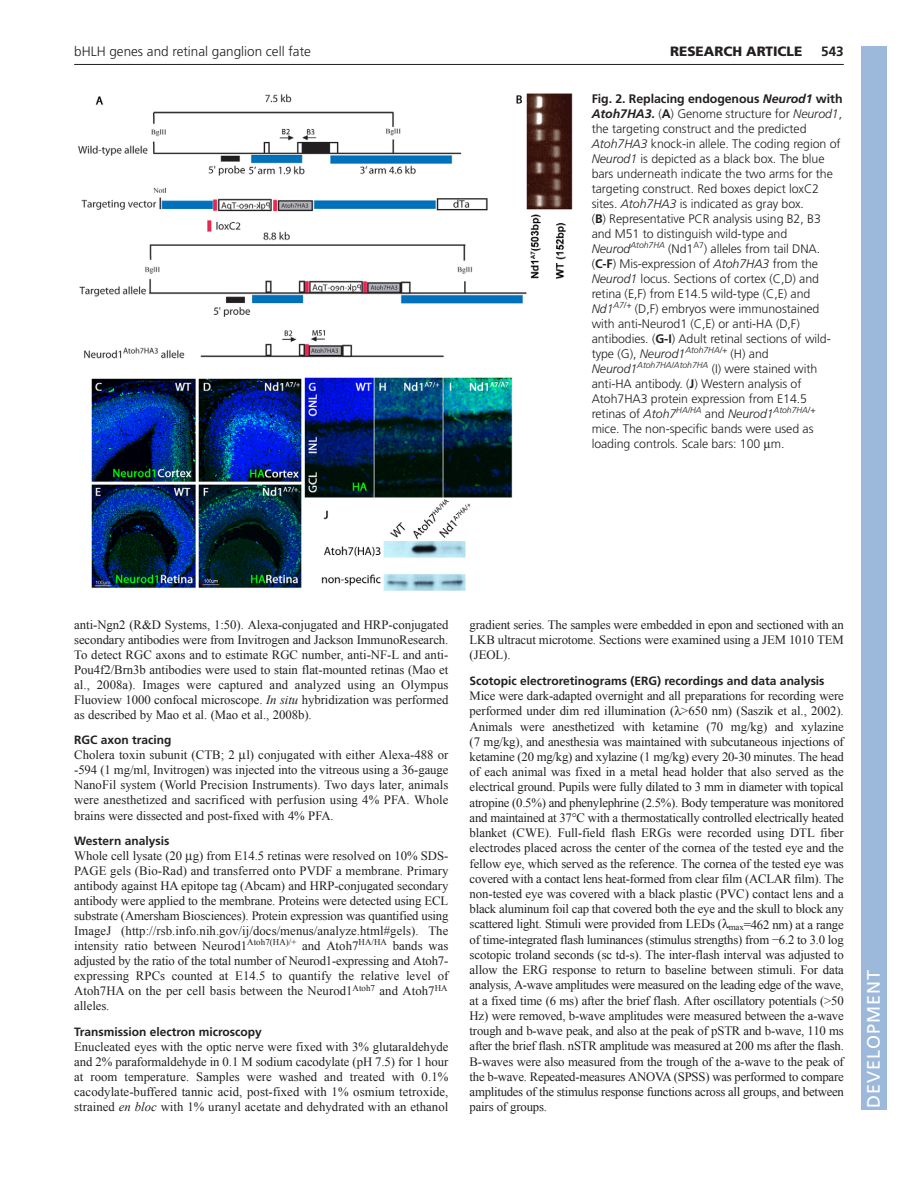
<style>
.page{position:relative;width:918px;height:1188px;background:#fff}
.page>*{position:absolute;margin:0;border:0;box-sizing:border-box;transform-origin:0 0}
.t1{font:18px "Frutiger LT Std";letter-spacing:.055em;color:#fff}
.t2{font:300 13.5px "Frutiger";color:#231f20}
.t3{font:900 13.5px "Frutiger LT Std";color:#231f20}
.t4{font:700 13.5px "Frutiger LT Std";color:#231f20}
.t5{font:12.75px/15.1px "Times New Roman";letter-spacing:-.005em;color:#231f20;text-align:justify}
.t6{font:300 12.3px/15px "Frutiger";letter-spacing:-.005em;color:#231f20}
.t7{font:700 12px "Frutiger LT Std";color:#231f20}
.t8{font:italic 300 8.7px "Frutiger";letter-spacing:-.005em;color:#231f20}
.s1{font-weight:700}
.s2{font-weight:700;font-style:italic}
.s3{font-style:italic}
.s4{font-style:normal;font-size:12.3px}
.s5{font-size:12.3px}
</style>
<div class="page">
<hr style="left:74px;top:64px;width:770px;height:1px;background:#231f20">
<img style="left:77px;top:93px;width:496px;height:498px">
<div style="left:861px;top:46px;width:25px;height:1064px;background:#9cb9db"></div>
<p class="t2" style="left:74px;top:46px;width:238px">bHLH genes and retinal ganglion cell fate</p>
<p class="t3" style="left:670px;top:46px;width:134px">RESEARCH ARTICLE</p>
<p class="t4" style="left:821px;top:46px;width:24px">543</p>
<p class="t6" style="left:592px;top:92px;width:252px"><span class="s1">Fig. 2. Replacing endogenous</span> <span class="s2">Neurod1</span> <span class="s1">with </span><span class="s2">Atoh7HA3</span><span class="s1">.</span> (<span class="s1">A</span>) Genome structure for <span class="s3">Neurod1</span>, the targeting construct and the predicted <span class="s3">Atoh7HA3</span> knock-in allele. The coding region of <span class="s3">Neurod1</span> is depicted as a black box. The blue bars underneath indicate the two arms for the targeting construct. Red boxes depict loxC2 sites. <span class="s3">Atoh7HA3</span> is indicated as gray box.<br>(<span class="s1">B</span>) Representative PCR analysis using B2, B3 and M51 to distinguish wild-type and <span class="s3">Neurod</span><sup>Atoh7HA</sup> (Nd1<sup>A7</sup>) alleles from tail DNA. (<span class="s1">C-F</span>) Mis-expression of <span class="s3">Atoh7HA3</span> from the <span class="s3">Neurod1</span> locus. Sections of cortex (C,D) and retina (E,F) from E14.5 wild-type (C,E) and <span class="s3">Nd1</span><sup>A7/+</sup> (D,F) embryos were immunostained with anti-Neurod1 (C,E) or anti-HA (D,F) antibodies. (<span class="s1">G-I</span>) Adult retinal sections of wild&shy;type (G), <span class="s3">Neurod1</span><sup>Atoh7HA/+</sup> (H) and <span class="s3">Neurod1</span><sup>Atoh7HA/Atoh7HA</sup> (I) were stained with anti-HA antibody. (<span class="s1">J</span>) Western analysis of Atoh7HA3 protein expression from E14.5</p>
<p class="t8" style="left:592px;top:407px;width:225px"><span class="s4">retinas of</span> <span class="s5">Atoh7</span>HA/HA <span class="s4">and</span> <span class="s5">Neurod1</span>Atoh7HA/+</p>
<p class="t6" style="left:592px;top:422px;width:223px">mice. The non-specific bands were used as loading controls. Scale bars: 100 m.</p>
<p class="t5" style="left:74px;top:617px;width:376px">anti-Ngn2 (R&amp;D Systems, 1:50). Alexa-conjugated and HRP-conjugated secondary antibodies were from Invitrogen and Jackson ImmunoResearch.<br>To detect RGC axons and to estimate RGC number, anti-NF-L and anti-Pou4f2/Brn3b antibodies were used to stain flat-mounted retinas (Mao et al., 2008a). Images were captured and analyzed using an Olympus Fluoview 1000 confocal microscope. <span class="s3">In situ</span> hybridization was performed as described by Mao et al. (Mao et al., 2008b).</p>
<p class="t7" style="left:74px;top:735px;width:99px">RGC axon tracing</p>
<p class="t5" style="left:74px;top:748px;width:376px">Cholera toxin subunit (CTB; 2 l) conjugated with either Alexa-488 or -594 (1 mg/ml, Invitrogen) was injected into the vitreous using a 36-gauge NanoFil system (World Precision Instruments). Two days later, animals were anesthetized and sacrificed with perfusion using 4% PFA. Whole brains were dissected and post-fixed with 4% PFA.</p>
<p class="t7" style="left:74px;top:836px;width:97px">Western analysis</p>
<p class="t5" style="left:74px;top:848px;width:376px">Whole cell lysate (20 g) from E14.5 retinas were resolved on 10% SDS-PAGE gels (Bio-Rad) and transferred onto PVDF a membrane. Primary antibody against HA epitope tag (Abcam) and HRP-conjugated secondary antibody were applied to the membrane. Proteins were detected using ECL substrate (Amersham Biosciences). Protein expression was quantified using ImageJ (http://rsb.info.nih.gov/ij/docs/menus/analyze.html#gels). The intensity ratio between Neurod1<sup>Atoh7(HA)/+</sup> and Atoh7<sup>HA/HA</sup> bands was adjusted by the ratio of the total number of Neurod1-expressing and Atoh7- expressing RPCs counted at E14.5 to quantify the relative level of Atoh7HA on the per cell basis between the Neurod1<sup>Atoh7</sup> and Atoh7<sup>HA </sup>alleles.</p>
<p class="t7" style="left:74px;top:1027px;width:189px">Transmission electron microscopy</p>
<p class="t5" style="left:74px;top:1039px;width:376px">Enucleated eyes with the optic nerve were fixed with 3% glutaraldehyde and 2% paraformaldehyde in 0.1 M sodium cacodylate (pH 7.5) for 1 hour at room temperature. Samples were washed and treated with 0.1% cacodylate-buffered tannic acid, post-fixed with 1% osmium tetroxide, strained <span class="s3">en bloc</span> with 1% uranyl acetate and dehydrated with an ethanol</p>
<p class="t5" style="left:470px;top:617px;width:376px">gradient series. The samples were embedded in epon and sectioned with an LKB ultracut microtome. Sections were examined using a JEM 1010 TEM (JEOL).</p>
<p class="t7" style="left:470px;top:676px;width:357px">Scotopic electroretinograms (ERG) recordings and data analysis</p>
<p class="t5" style="left:470px;top:688px;width:376px">Mice were dark-adapted overnight and all preparations for recording were performed under dim red illumination (●&gt;650 nm) (Saszik et al., 2002).<br>Animals were anesthetized with ketamine (70 mg/kg) and xylazine (7 mg/kg), and anesthesia was maintained with subcutaneous injections of ketamine (20 mg/kg) and xylazine (1 mg/kg) every 20-30 minutes. The head of each animal was fixed in a metal head holder that also served as the electrical ground. Pupils were fully dilated to 3 mm in diameter with topical atropine (0.5%) and phenylephrine (2.5%). Body temperature was monitored and maintained at 37°C with a thermostatically controlled electrically heated blanket (CWE). Full-field flash ERGs were recorded using DTL fiber electrodes placed across the center of the cornea of the tested eye and the fellow eye, which served as the reference. The cornea of the tested eye was covered with a contact lens heat-formed from clear film (ACLAR film). The non-tested eye was covered with a black plastic (PVC) contact lens and a black aluminum foil cap that covered both the eye and the skull to block any scattered light. Stimuli were provided from LEDs (●<sub>max</sub>=462 nm) at a range of time-integrated flash luminances (stimulus strengths) from −6.2 to 3.0 log scotopic troland seconds (sc td-s). The inter-flash interval was adjusted to allow the ERG response to return to baseline between stimuli. For data analysis, A-wave amplitudes were measured on the leading edge of the wave, at a fixed time (6 ms) after the brief flash. After oscillatory potentials (&gt;50<br>Hz) were removed, b-wave amplitudes were measured between the a-wave trough and b-wave peak, and also at the peak of pSTR and b-wave, 110 ms after the brief flash. nSTR amplitude was measured at 200 ms after the flash.<br>B-waves were also measured from the trough of the a-wave to the peak of the b-wave. Repeated-measures ANOVA (SPSS) was performed to compare amplitudes of the stimulus response functions across all groups, and between pairs of groups.</p>
<h1 class="t1" style="left:863px;top:1108px;width:140px;rotate:-90deg">DEVELOPMENT</h1>
</div>
